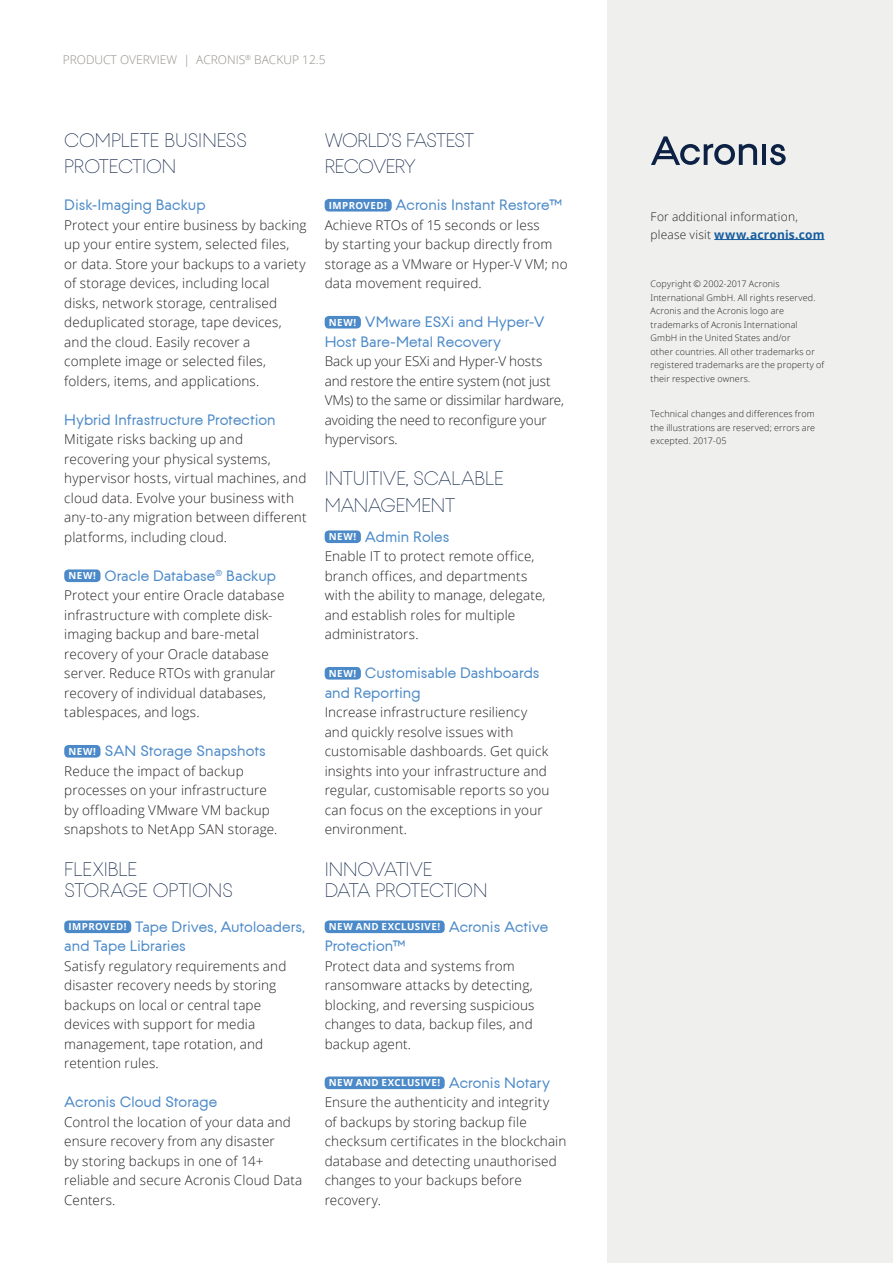
<style>
.page{position:relative;width:893px;height:1263px;background:#fff}
.page>*{position:absolute;margin:0;border:0;box-sizing:border-box;transform-origin:0 0}
.t1{font:300 19.5px/21.9px "Acronis";letter-spacing:-.005em;color:#0c2144}
.t2{font:300 19.5px "Acronis";letter-spacing:-.045em;color:#0c2144}
.t3{font:300 19.5px "Acronis";letter-spacing:-.035em;color:#0c2144}
.t4{font:15px/19.5px "Acronis";color:#4b89c8}
.t5{font:300 13.5px/19.5px "Open Sans";letter-spacing:.01em;color:#231f20}
.t6{font:300 13.5px/19.5px "Open Sans";letter-spacing:-.01em;color:#231f20}
.t7{font:300 12px/18px "Open Sans";letter-spacing:.015em;color:#231f20}
.t8{font:300 12px "Open Sans";color:#928f89}
.t9{font:700 9.75px "Open Sans";letter-spacing:.045em;color:#fff}
.body_text{font:300 9px/13.5px "Open Sans";letter-spacing:.015em;color:#231f20}
.s1{font-weight:700;color:#175d9e}
</style>
<div class="page">
<div style="left:64px;top:569px;width:36px;height:13px;background:#4b89c8;border-radius:4px"></div>
<div style="left:64px;top:745px;width:36px;height:12px;background:#4b89c8;border-radius:4px"></div>
<div style="left:64px;top:920px;width:67px;height:13px;background:#4b89c8;border-radius:4px"></div>
<div style="left:325px;top:199px;width:67px;height:12px;background:#4b89c8;border-radius:4px"></div>
<div style="left:325px;top:316px;width:36px;height:12px;background:#4b89c8;border-radius:4px"></div>
<div style="left:325px;top:530px;width:36px;height:13px;background:#4b89c8;border-radius:4px"></div>
<div style="left:325px;top:667px;width:36px;height:12px;background:#4b89c8;border-radius:4px"></div>
<div style="left:325px;top:920px;width:120px;height:13px;background:#4b89c8;border-radius:4px"></div>
<div style="left:325px;top:1076px;width:120px;height:13px;background:#4b89c8;border-radius:4px"></div>
<div style="left:608px;top:0;width:285px;height:1263px;background:#eff0ee"></div>
<hr style="left:714px;top:239px;width:110px;height:1px;background:#175d9e">
<hr style="left:762px;top:144px;width:4px;height:21px;background:#0c2144">
<svg style="left:770px;top:144px;width:16px;height:21px"></svg>
<svg style="left:651px;top:136px;width:106px;height:29px"></svg>
<p class="t8" style="left:63px;top:51px;width:264px">PRODUCT OVERVIEW | ACRONIS<sup>®</sup> BACKUP 12.5</p>
<p class="t1" style="left:64px;top:130px;width:184px">COMPLETE BUSINESS</p>
<p class="t1" style="left:64px;top:156px;width:113px">PROTECTION</p>
<p class="t4" style="left:64px;top:196px;width:143px">Disk-Imaging Backup</p>
<p class="t5" style="left:64px;top:214px;width:244px">Protect your entire business by backing up your entire system, selected files,<br>or data. Store your backups to a variety of storage devices, including local disks, network storage, centralised deduplicated storage, tape devices, and the cloud. Easily recover a complete image or selected files, folders, items, and applications.</p>
<p class="t4" style="left:64px;top:410px;width:213px">Hybrid Infrastructure Protection</p>
<p class="t5" style="left:64px;top:429px;width:244px">Mitigate risks backing up and recovering your physical systems, hypervisor hosts, virtual machines, and cloud data. Evolve your business with any-to-any migration between different platforms, including cloud.</p>
<p class="t9" style="left:69px;top:569px;width:29px">NEW!</p>
<p class="t4" style="left:105px;top:566px;width:173px">Oracle Database<sup>®</sup> Backup</p>
<p class="t5" style="left:64px;top:585px;width:222px">Protect your entire Oracle database infrastructure with complete disk&shy;imaging backup and bare-metal recovery of your Oracle database server. Reduce RTOs with granular recovery of individual databases, tablespaces, and logs.</p>
<p class="t9" style="left:69px;top:744px;width:29px">NEW!</p>
<p class="t4" style="left:105px;top:742px;width:163px">SAN Storage Snapshots</p>
<p class="t5" style="left:64px;top:760px;width:215px">Reduce the impact of backup processes on your infrastructure by offloading VMware VM backup snapshots to NetApp SAN storage.</p>
<p class="t1" style="left:64px;top:858px;width:170px">FLEXIBLE<br>STORAGE OPTIONS</p>
<p class="t9" style="left:69px;top:920px;width:60px">IMPROVED!</p>
<p class="t4" style="left:135px;top:917px;width:171px">Tape Drives, Autoloaders,</p>
<p class="t4" style="left:64px;top:937px;width:123px">and Tape Libraries</p>
<p class="t5" style="left:64px;top:955px;width:224px">Satisfy regulatory requirements and disaster recovery needs by storing backups on local or central tape devices with support for media management, tape rotation, and retention rules.</p>
<p class="t4" style="left:64px;top:1093px;width:155px">Acronis Cloud Storage</p>
<p class="t5" style="left:64px;top:1111px;width:240px">Control the location of your data and ensure recovery from any disaster<br>by storing backups in one of 14+ reliable and secure Acronis Cloud Data<br>Centers.</p>
<p class="t2" style="left:325px;top:130px;width:151px">WORLD’S FASTEST</p>
<p class="t3" style="left:325px;top:156px;width:93px">RECOVERY</p>
<p class="t9" style="left:329px;top:198px;width:60px">IMPROVED!</p>
<p class="t4" style="left:395px;top:196px;width:168px">Acronis Instant Restore™</p>
<p class="t5" style="left:325px;top:214px;width:217px">Achieve RTOs of 15 seconds or less</p>
<p class="t5" style="left:325px;top:234px;width:229px">by starting your backup directly from</p>
<p class="t5" style="left:325px;top:253px;width:244px">storage as a VMware or Hyper-V VM; no data movement required.</p>
<p class="t9" style="left:329px;top:315px;width:29px">NEW!</p>
<p class="t4" style="left:325px;top:313px;width:221px;text-indent:40px">VMware ESXi and Hyper-V<br>Host Bare-Metal Recovery</p>
<p class="t6" style="left:325px;top:351px;width:241px">Back up your ESXi and Hyper-V hosts and restore the entire system (not just VMs) to the same or dissimilar hardware, avoiding the need to reconfigure your hypervisors.</p>
<p class="t1" style="left:325px;top:468px;width:181px">INTUITIVE, SCALABLE</p>
<p class="t1" style="left:325px;top:495px;width:132px">MANAGEMENT</p>
<p class="t9" style="left:329px;top:530px;width:29px">NEW!</p>
<p class="t4" style="left:365px;top:527px;width:86px">Admin Roles</p>
<p class="t5" style="left:325px;top:546px;width:222px">Enable IT to protect remote office, branch offices, and departments with the ability to manage, delegate, and establish roles for multiple administrators.</p>
<p class="t9" style="left:329px;top:666px;width:29px">NEW!</p>
<p class="t4" style="left:325px;top:664px;width:217px;text-indent:40px">Customisable Dashboards and Reporting</p>
<p class="t5" style="left:325px;top:702px;width:226px">Increase infrastructure resiliency and quickly resolve issues with customisable dashboards. Get quick insights into your infrastructure and regular, customisable reports so you can focus on the exceptions in your environment.</p>
<p class="t1" style="left:325px;top:858px;width:164px">INNOVATIVE<br>DATA PROTECTION</p>
<p class="t9" style="left:329px;top:920px;width:113px">NEW AND EXCLUSIVE!</p>
<p class="t4" style="left:449px;top:917px;width:101px">Acronis Active</p>
<p class="t4" style="left:325px;top:937px;width:82px">Protection™</p>
<p class="t5" style="left:325px;top:955px;width:211px">Protect data and systems from ransomware attacks by detecting, blocking, and reversing suspicious changes to data, backup files, and backup agent.</p>
<p class="t9" style="left:329px;top:1076px;width:113px">NEW AND EXCLUSIVE!</p>
<p class="t4" style="left:449px;top:1073px;width:103px">Acronis Notary</p>
<p class="t5" style="left:325px;top:1092px;width:243px">Ensure the authenticity and integrity<br>of backups by storing backup file checksum certificates in the blockchain database and detecting unauthorised changes to your backups before recovery.</p>
<p class="t7" style="left:651px;top:207px;width:175px">For additional information, please visit <span class="s1">www.acronis.com</span></p>
<p class="body_text" style="left:651px;top:277px;width:175px">Copyright © 2002-2017 Acronis International GmbH. All rights reserved.<br>Acronis and the Acronis logo are trademarks of Acronis International GmbH in the United States and/or<br>other countries. All other trademarks or registered trademarks are the property of their respective owners.</p>
<p class="body_text" style="left:651px;top:407px;width:166px;text-align:justify">Technical changes and differences from the illustrations are reserved; errors are excepted. 2017-05</p>
</div>
